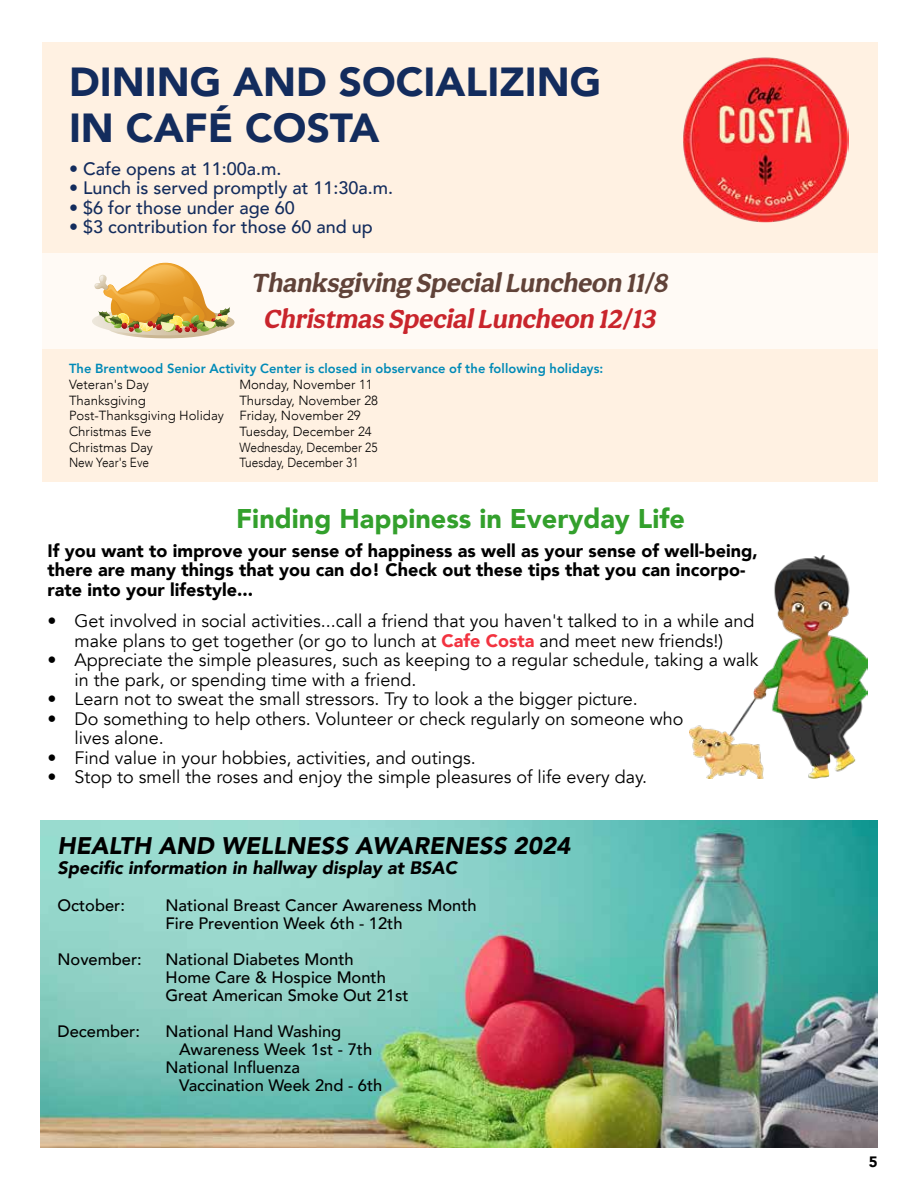
<style>
.page{position:relative;width:918px;height:1188px;background:#fff}
.page>*{position:absolute;margin:0;border:0;box-sizing:border-box;transform-origin:0 0}
.t1{font:900 40.5px/46.5px "Avenir";color:#132c5d}
.t2{font:italic 700 27px "Aesthet Nova";color:#614339}
.t3{font:900 27px "Avenir";color:#33a02c}
.t4{font:italic 700 27px "Aesthet Nova";color:#c9252c}
.t5{font:italic 900 24px "Avenir";color:#000}
.t6{font:18px/19.5px "Avenir";color:#000}
.t7{font:900 18px/19.5px "Avenir";color:#000}
.t8{font:500 18px "Avenir";color:#132c5d}
.t9{font:italic 900 18px "Avenir";color:#000}
.t10{font:500 16.5px/18px "Avenir";color:#000}
.t11{font:900 15px "Avenir";color:#000}
.t12{font:300 13.2px/15.6px "Avenir";color:#000}
.t13{font:800 13.2px "Avenir";letter-spacing:.005em;color:#008ab7}
.t14{font:300 13.2px "Avenir";color:#000;scale:.9 1}
.s1{font-weight:900;color:#f23340}
</style>
<div class="page">
<div style="left:42px;top:42px;width:836px;height:440px;background:#fff1e2"></div>
<img style="left:683px;top:57px;width:166px;height:166px">
<img style="left:40px;top:821px;width:838px;height:327px">
<img style="left:689px;top:556px;width:178px;height:222px">
<div style="left:42px;top:254px;width:836px;height:95px;background:#fffaf5"></div>
<svg style="left:92px;top:263px;width:143px;height:76px"></svg>
<h1 class="t1" style="left:69px;top:57px;width:534px">DINING AND SOCIALIZING<br>IN CAFÉ COSTA</h1>
<p class="t8" style="left:69px;top:153px;width:214px">• Cafe opens at 11:00a.m.</p>
<p class="t8" style="left:69px;top:172px;width:326px">• Lunch is served promptly at 11:30a.m.</p>
<p class="t8" style="left:69px;top:192px;width:227px">• $6 for those under age 60</p>
<p class="t8" style="left:69px;top:211px;width:305px">• $3 contribution for those 60 and up</p>
<h2 class="t2" style="left:251px;top:266px;width:424px">Thanksgiving SpecialLuncheon 11/8</h2>
<h2 class="t4" style="left:263px;top:302px;width:399px">Christmas SpecialLuncheon 12/13</h2>
<p class="t13" style="left:69px;top:358px;width:536px">The Brentwood Senior Activity Center is closed in observance of the following holidays:</p>
<p class="t12" style="left:69px;top:377px;width:81px">Veteran's Day</p>
<p class="t12" style="left:239px;top:377px;width:135px">Monday, November 11</p>
<p class="t12" style="left:69px;top:392px;width:78px">Thanksgiving</p>
<p class="t12" style="left:69px;top:392px;width:311px;text-indent:170px">Thursday, November 28<br>Post-Thanksgiving Holiday Friday, November 29<br>Christmas Eve</p>
<p class="t12" style="left:239px;top:424px;width:134px">Tuesday, December 24</p>
<p class="t12" style="left:69px;top:439px;width:86px">Christmas Day</p>
<p class="t14" style="left:239px;top:439px;width:155px">Wednesday, December 25</p>
<p class="t14" style="left:69px;top:455px;width:91px">New Year's Eve</p>
<p class="t14" style="left:239px;top:455px;width:134px">Tuesday, December 31</p>
<h2 class="t3" style="left:236px;top:496px;width:450px">Finding Happiness in Everyday Life</h2>
<p class="t7" style="left:47px;top:540px;width:712px">If you want to improve your sense of happiness as well as your sense of well-being, there are many things that you can do! Check out these tips that you can incorpo&shy;rate into your lifestyle...</p>
<p class="t6" style="left:47px;top:612px;width:708px;text-align:center">• Get involved in social activities...call a friend that you haven't talked to in a while and make plans to get together (or go to lunch at <span class="s1">Cafe Costa</span> and meet new friends!)</p>
<p class="t6" style="left:74px;top:651px;width:686px;text-indent:-27px">• Appreciate the simple pleasures, such as keeping to a regular schedule, taking a walk in the park, or spending time with a friend.</p>
<p class="t6" style="left:47px;top:690px;width:592px">• Learn not to sweat the small stressors. Try to look a the bigger picture.</p>
<p class="t6" style="left:74px;top:709px;width:611px;text-indent:-27px">• Do something to help others. Volunteer or check regularly on someone who lives alone.</p>
<p class="t6" style="left:47px;top:748px;width:430px">• Find value in your hobbies, activities, and outings.</p>
<p class="t6" style="left:47px;top:768px;width:601px">• Stop to smell the roses and enjoy the simple pleasures of life every day.</p>
<h3 class="t5" style="left:57px;top:826px;width:514px">HEALTH AND WELLNESS AWARENESS 2024</h3>
<p class="t9" style="left:57px;top:853px;width:401px">Specific information in hallway display at BSAC</p>
<p class="t10" style="left:57px;top:896px;width:69px">October:</p>
<p class="t10" style="left:165px;top:896px;width:313px">National Breast Cancer Awareness Month<br>Fire Prevention Week 6th - 12th</p>
<p class="t10" style="left:57px;top:950px;width:86px">November:</p>
<p class="t10" style="left:165px;top:950px;width:244px">National Diabetes Month<br>Home Care &amp; Hospice Month<br>Great American Smoke Out 21st</p>
<p class="t10" style="left:57px;top:1022px;width:84px">December:</p>
<p class="t10" style="left:165px;top:1022px;width:177px">National Hand Washing</p>
<p class="t10" style="left:179px;top:1040px;width:195px">Awareness Week 1st - 7th</p>
<p class="t10" style="left:165px;top:1058px;width:136px">National Influenza</p>
<p class="t10" style="left:179px;top:1076px;width:205px">Vaccination Week 2nd - 6th</p>
<p class="t11" style="left:869px;top:1149px;width:10px">5</p>
</div>
